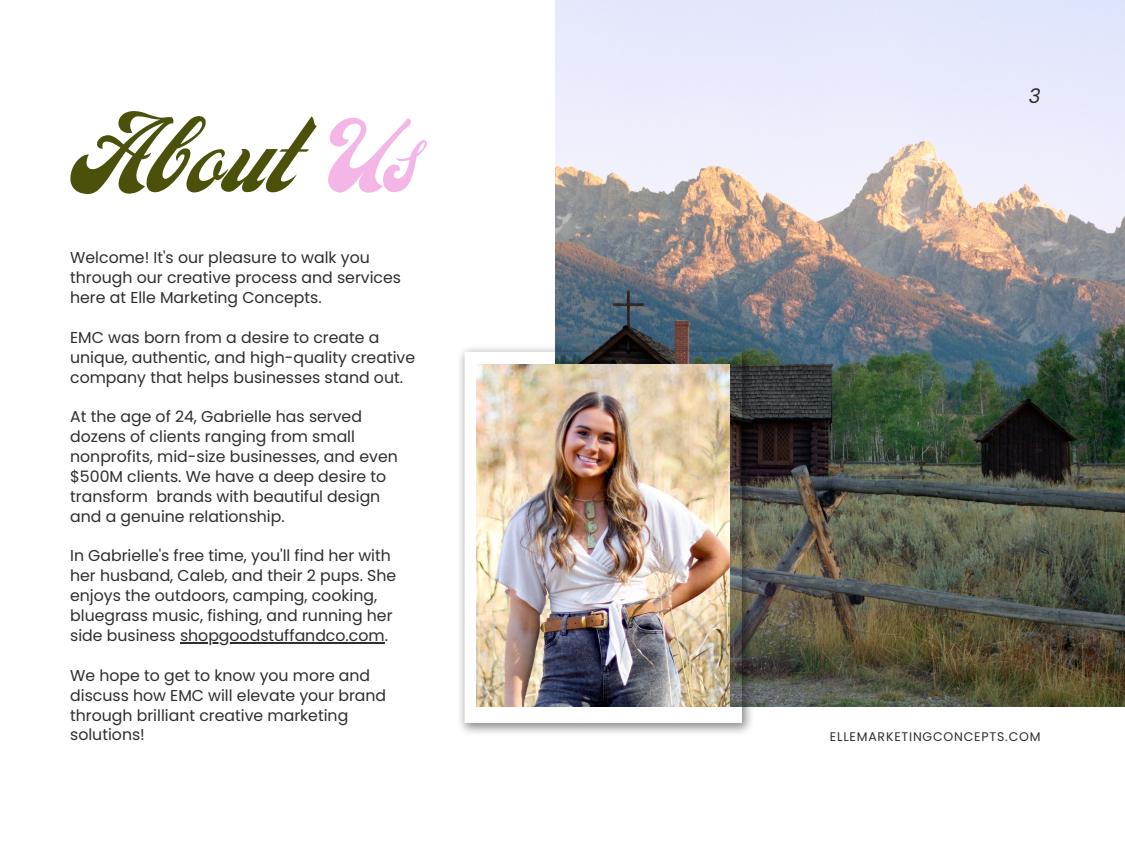
<style>
.page{position:relative;width:1125px;height:844px;background:#fff}
.page>*{position:absolute;margin:0;border:0;box-sizing:border-box;transform-origin:0 0}
.t1{font:82.3px "Carlsonscript";color:#4b510b}
.t2{font:italic 20px "Poppins";color:#2e2e2e}
.t3{font:15.7px/19.9px "Poppins";color:#2e2e2e}
.t4{font:12.5px "Poppins";letter-spacing:.065em;color:#2e2e2e}
.s1{color:#f4b5e7}
</style>
<div class="page">
<img style="left:555px;top:0;width:570px;height:707px">
<img style="left:460px;top:345px;width:296px;height:388px">
<img style="left:476px;top:364px;width:254px;height:343px">
<hr style="left:180px;top:642px;width:205px;height:1px;background:#2e2e2e">
<p class="t1" style="left:70px;top:114px;width:349px">About <span class="s1">Us</span></p>
<p class="t3" style="left:70px;top:248px;width:332px">Welcome! It's our pleasure to walk you through our creative process and services here at Elle Marketing Concepts.</p>
<p class="t3" style="left:70px;top:327px;width:347px">EMC was born from a desire to create a unique, authentic, and high-quality creative company that helps businesses stand out.</p>
<p class="t3" style="left:70px;top:407px;width:329px">At the age of 24, Gabrielle has served dozens of clients ranging from small nonprofits, mid-size businesses, and even $500M clients. We have a deep desire to transform brands with beautiful design and a genuine relationship.</p>
<p class="t3" style="left:70px;top:546px;width:328px">In Gabrielle's free time, you'll find her with her husband, Caleb, and their 2 pups. She enjoys the outdoors, camping, cooking, bluegrass music, fishing, and running her side business shopgoodstuffandco.com.</p>
<p class="t3" style="left:70px;top:665px;width:318px">We hope to get to know you more and discuss how EMC will elevate your brand through brilliant creative marketing solutions!</p>
<p class="t2" style="left:1029px;top:82px;width:13px">3</p>
<p class="t4" style="left:830px;top:728px;width:212px">ELLEMARKETINGCONCEPTS.COM</p>
</div>
